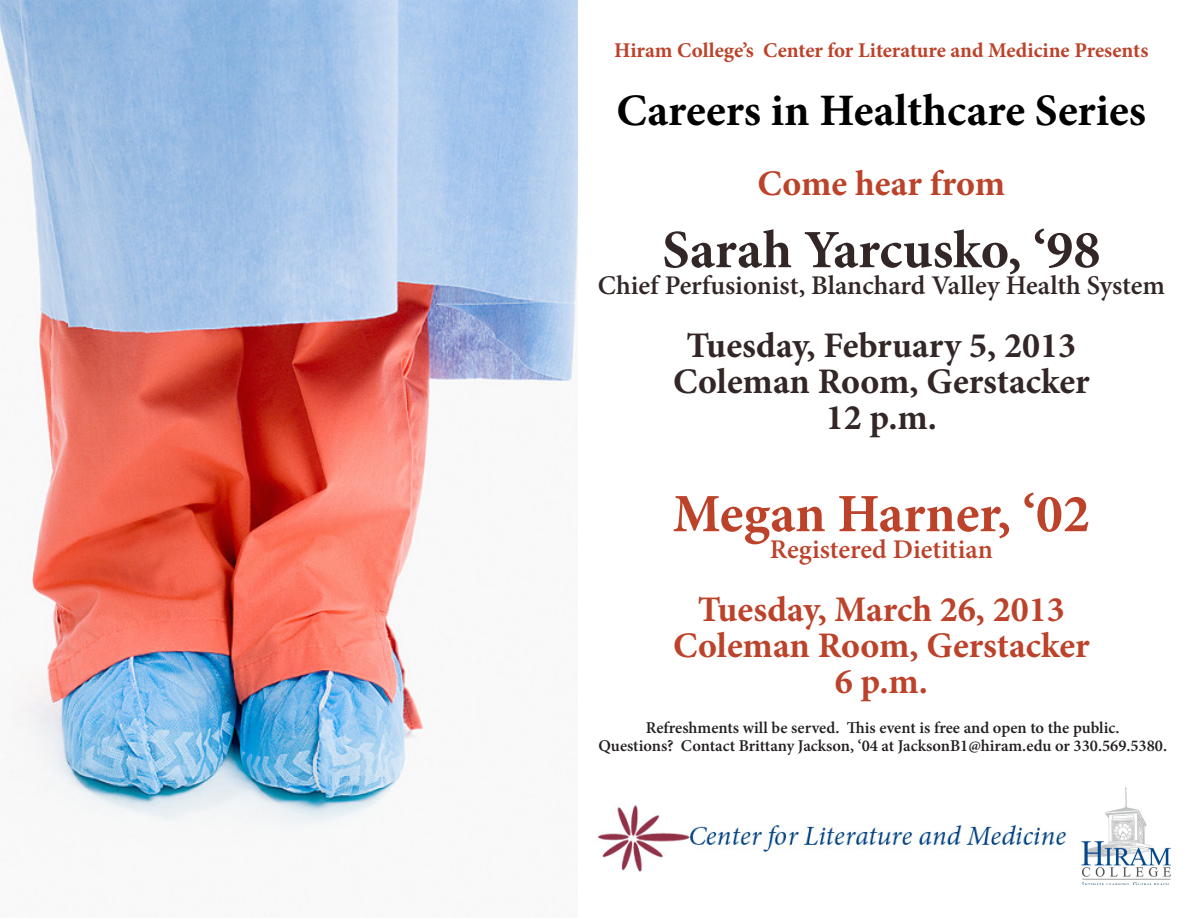
<style>
.page{position:relative;width:1188px;height:918px;background:#fff}
.page>*{position:absolute;margin:0;border:0;box-sizing:border-box;transform-origin:0 0}
.t1{font:700 54px "Minion Pro";color:#322726}
.t2{font:700 54px "Minion Pro";color:#bc422a}
.t3{font:700 45px "Minion Pro";color:#000}
.t4{font:700 36px "Minion Pro";color:#bc422a}
.t5{font:700 36px "Minion Pro";color:#322726}
.t6{font:600 27px "Minion Pro";color:#322726}
.t7{font:600 27px "Minion Pro";color:#bc422a}
.t8{font:700 21px "Minion Pro";color:#bc422a}
.t9{font:600 16.5px "Minion Pro";color:#231f20}
</style>
<div class="page">
<img style="left:1081px;top:787px;width:89px;height:98px">
<img style="left:598px;top:805px;width:471px;height:67px">
<img style="left:0;top:0;width:578px;height:828px">
<p class="t8" style="left:614px;top:36px;width:536px">Hiram College’s Center for Literature and Medicine Presents</p>
<p class="t3" style="left:617px;top:79px;width:531px">Careers in Healthcare Series</p>
<p class="t4" style="left:758px;top:158px;width:249px">Come hear from</p>
<p class="t1" style="left:662px;top:212px;width:440px">Sarah Yarcusko, ‘98</p>
<p class="t6" style="left:598px;top:267px;width:569px">Chief Perfusionist, Blanchard Valley Health System</p>
<p class="t5" style="left:686px;top:320px;width:391px">Tuesday, February 5, 2013</p>
<p class="t5" style="left:673px;top:356px;width:418px">Coleman Room, Gerstacker</p>
<p class="t5" style="left:826px;top:392px;width:113px">12 p.m.</p>
<p class="t2" style="left:673px;top:476px;width:419px">Megan Harner, ‘02</p>
<p class="t7" style="left:770px;top:531px;width:224px">Registered Dietitian</p>
<p class="t4" style="left:698px;top:584px;width:369px">Tuesday, March 26, 2013</p>
<p class="t4" style="left:673px;top:620px;width:418px">Coleman Room, Gerstacker</p>
<p class="t4" style="left:835px;top:656px;width:95px">6 p.m.</p>
<p class="t9" style="left:646px;top:716px;width:475px">Refreshments will be served. This event is free and open to the public.</p>
<p class="t9" style="left:598px;top:734px;width:570px">Questions? Contact Brittany Jackson, ‘04 at JacksonB1@hiram.edu or 330.569.5380.</p>
</div>
